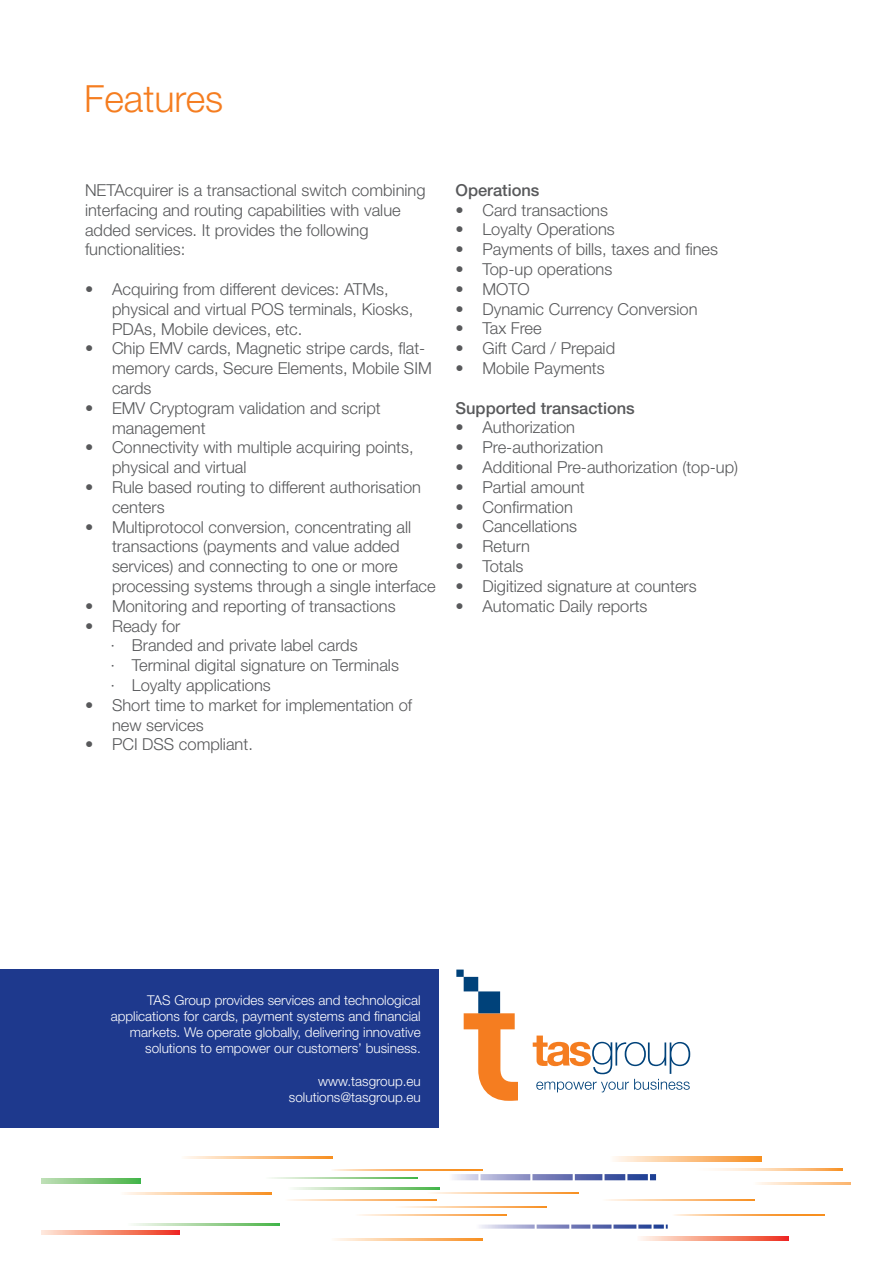
<style>
.page{position:relative;width:893px;height:1263px;background:#fff}
.page>*{position:absolute;margin:0;border:0;box-sizing:border-box;transform-origin:0 0}
.t1{font:300 37.5px "Helvetica Neue LT Std";color:#f57d20}
.t2{font:300 16.5px/19.8px "Helvetica Neue LT Std";color:#58595b}
.t3{font:500 16.5px "Helvetica Neue LT Std";color:#58595b}
.t4{font:300 13.5px/16.2px "Helvetica Neue LT Std";color:#fff;text-align:right}
.s1{font-weight:100}
</style>
<div class="page">
<div style="left:0;top:969px;width:438px;height:159px;background:#1e398d"></div>
<svg style="left:456px;top:969px;width:234px;height:132px"></svg>
<svg style="left:712px;top:1169px;width:130px;height:1px"></svg>
<svg style="left:757px;top:1183px;width:93px;height:1px"></svg>
<svg style="left:184px;top:1157px;width:148px;height:1px"></svg>
<svg style="left:606px;top:1199px;width:148px;height:1px"></svg>
<svg style="left:674px;top:1214px;width:150px;height:2px"></svg>
<svg style="left:332px;top:1169px;width:150px;height:2px"></svg>
<svg style="left:334px;top:1239px;width:148px;height:1px"></svg>
<svg style="left:271px;top:1177px;width:146px;height:2px"></svg>
<svg style="left:133px;top:1223px;width:146px;height:3px"></svg>
<svg style="left:41px;top:1179px;width:100px;height:5px"></svg>
<svg style="left:613px;top:1157px;width:149px;height:4px"></svg>
<svg style="left:288px;top:1199px;width:149px;height:1px"></svg>
<svg style="left:359px;top:1214px;width:148px;height:2px"></svg>
<svg style="left:640px;top:1236px;width:148px;height:4px"></svg>
<svg style="left:41px;top:1230px;width:139px;height:4px"></svg>
<svg style="left:293px;top:1188px;width:147px;height:1px"></svg>
<svg style="left:124px;top:1192px;width:148px;height:3px"></svg>
<svg style="left:399px;top:1206px;width:147px;height:1px"></svg>
<svg style="left:430px;top:1192px;width:148px;height:1px"></svg>
<svg style="left:479px;top:1224px;width:189px;height:4px"></svg>
<svg style="left:452px;top:1174px;width:204px;height:6px"></svg>
<h1 class="t1" style="left:84px;top:76px;width:140px">Features</h1>
<p class="t2" style="left:85px;top:180px;width:342px">NETAcquirer is a transactional switch combining interfacing and routing capabilities with value added services. It provides the following functionalities:</p>
<p class="t2" style="left:112px;top:279px;width:303px;text-indent:-27px">• Acquiring from different devices: ATMs, physical and virtual POS terminals, Kiosks,<br>PDAs, Mobile devices, etc.</p>
<p class="t2" style="left:112px;top:338px;width:321px;text-indent:-27px">• Chip EMV cards, Magnetic stripe cards, flat&shy;memory cards, Secure Elements, Mobile SIM cards</p>
<p class="t2" style="left:112px;top:398px;width:270px;text-indent:-27px">• EMV Cryptogram validation and script management</p>
<p class="t2" style="left:112px;top:437px;width:303px;text-indent:-27px">• Connectivity with multiple acquiring points, physical and virtual</p>
<p class="t2" style="left:112px;top:477px;width:310px;text-indent:-27px">• Rule based routing to different authorisation centers</p>
<p class="t2" style="left:112px;top:516px;width:325px;text-indent:-27px">• Multiprotocol conversion, concentrating all transactions (payments and value added services) and connecting to one or more processing systems through a single interface</p>
<p class="t2" style="left:85px;top:596px;width:312px">• Monitoring and reporting of transactions</p>
<p class="t2" style="left:111px;top:615px;width:290px;text-indent:-26px">• Ready for<br><span class="s1">·</span> Branded and private label cards<br><span class="s1">·</span> Terminal digital signature on Terminals <span class="s1">·</span> Loyalty applications</p>
<p class="t2" style="left:112px;top:695px;width:302px;text-indent:-27px">• Short time to market for implementation of new services</p>
<p class="t2" style="left:85px;top:734px;width:169px">• PCI DSS compliant.</p>
<p class="t3" style="left:455px;top:180px;width:86px">Operations</p>
<p class="t2" style="left:455px;top:200px;width:154px">• Card transactions</p>
<p class="t2" style="left:455px;top:219px;width:161px">• Loyalty Operations</p>
<p class="t2" style="left:455px;top:239px;width:264px">• Payments of bills, taxes and fines</p>
<p class="t2" style="left:455px;top:259px;width:158px">• Top-up operations</p>
<p class="t2" style="left:455px;top:279px;width:76px">• MOTO</p>
<p class="t2" style="left:455px;top:299px;width:244px">• Dynamic Currency Conversion</p>
<p class="t2" style="left:455px;top:318px;width:88px">• Tax Free</p>
<p class="t2" style="left:455px;top:338px;width:161px">• Gift Card / Prepaid</p>
<p class="t2" style="left:455px;top:358px;width:151px">• Mobile Payments</p>
<p class="t3" style="left:455px;top:398px;width:181px">Supported transactions</p>
<p class="t2" style="left:455px;top:417px;width:121px">• Authorization</p>
<p class="t2" style="left:455px;top:437px;width:149px">• Pre-authorization</p>
<p class="t2" style="left:455px;top:457px;width:284px">• Additional Pre-authorization (top-up)</p>
<p class="t2" style="left:455px;top:477px;width:131px">• Partial amount</p>
<p class="t2" style="left:455px;top:497px;width:119px">• Confirmation</p>
<p class="t2" style="left:455px;top:516px;width:123px">• Cancellations</p>
<p class="t2" style="left:455px;top:536px;width:76px">• Return</p>
<p class="t2" style="left:455px;top:556px;width:69px">• Totals</p>
<p class="t2" style="left:455px;top:576px;width:243px">• Digitized signature at counters</p>
<p class="t2" style="left:455px;top:596px;width:194px">• Automatic Daily reports</p>
<p class="t4" style="left:111px;top:991px;width:312px">TAS Group provides services and technological applications for cards, payment systems and financial markets. We operate globally, delivering innovative solutions to empower our customers’ business.</p>
<p class="t4" style="left:289px;top:1072px;width:133px">www.tasgroup.eu solutions@tasgroup.eu</p>
</div>
